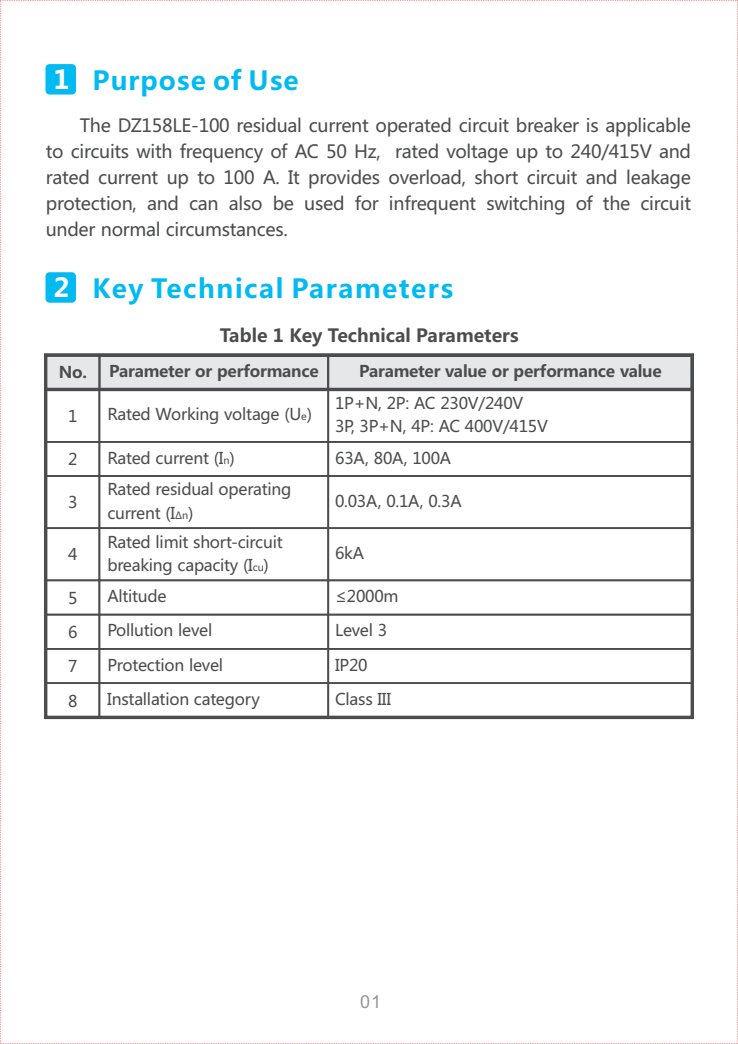
<style>
.page{position:relative;width:738px;height:1044px;background:#fff}
.page>*{position:absolute;margin:0;border:0;box-sizing:border-box;transform-origin:0 0}
.t1{font:700 26px "Microsoft Ya Hei";letter-spacing:.06em;color:#00baf1}
.t2{font:700 26px "Microsoft Ya Hei";letter-spacing:.04em;color:#00baf1}
.t3{font:18px/26px "Microsoft Ya Hei";letter-spacing:-.015em;color:#4b4c4d;text-align:justify}
.t4{font:700 18px "Microsoft Ya Hei";color:#4b4c4d}
.t5{font:18px "Arial";color:#939598}
.t6{font:16px/34.4px "Microsoft Ya Hei";letter-spacing:-.015em;color:#4b4c4d}
.t7{font:700 16px "Microsoft Ya Hei";letter-spacing:-.015em;color:#4b4c4d}
.s1{color:#fff}
.s2{font-size:10px}
</style>
<div class="page">
<div style="left:45px;top:64px;width:31px;height:30px;background:#00baf1;border-radius:4px"></div>
<div style="left:45px;top:272px;width:31px;height:30px;background:#00baf1;border-radius:4px"></div>
<div style="left:48px;top:357px;width:641px;height:30px;background:#e6e7e9"></div>
<div style="left:45px;top:354px;width:55px;height:36px;border:2px solid #4b4c4d"></div>
<div style="left:45px;top:388px;width:55px;height:54px;border:2px solid #4b4c4d"></div>
<div style="left:44px;top:353px;width:649px;height:38px;border:3px solid #4b4c4d"></div>
<div style="left:98px;top:613px;width:231px;height:36px;border:2px solid #4b4c4d"></div>
<div style="left:98px;top:648px;width:231px;height:35px;border:2px solid #4b4c4d"></div>
<div style="left:98px;top:682px;width:231px;height:36px;border:2px solid #4b4c4d"></div>
<div style="left:327px;top:613px;width:365px;height:36px;border:2px solid #4b4c4d"></div>
<div style="left:327px;top:648px;width:365px;height:35px;border:2px solid #4b4c4d"></div>
<div style="left:327px;top:682px;width:365px;height:36px;border:2px solid #4b4c4d"></div>
<div style="left:45px;top:579px;width:55px;height:36px;border:2px solid #4b4c4d"></div>
<div style="left:45px;top:613px;width:55px;height:36px;border:2px solid #4b4c4d"></div>
<div style="left:45px;top:648px;width:55px;height:35px;border:2px solid #4b4c4d"></div>
<div style="left:45px;top:682px;width:55px;height:36px;border:2px solid #4b4c4d"></div>
<div style="left:98px;top:441px;width:231px;height:35px;border:2px solid #4b4c4d"></div>
<div style="left:98px;top:475px;width:231px;height:54px;border:2px solid #4b4c4d"></div>
<div style="left:98px;top:527px;width:231px;height:54px;border:2px solid #4b4c4d"></div>
<div style="left:327px;top:441px;width:365px;height:35px;border:2px solid #4b4c4d"></div>
<div style="left:327px;top:475px;width:365px;height:54px;border:2px solid #4b4c4d"></div>
<div style="left:327px;top:527px;width:365px;height:54px;border:2px solid #4b4c4d"></div>
<div style="left:45px;top:441px;width:55px;height:35px;border:2px solid #4b4c4d"></div>
<div style="left:45px;top:475px;width:55px;height:54px;border:2px solid #4b4c4d"></div>
<div style="left:45px;top:527px;width:55px;height:54px;border:2px solid #4b4c4d"></div>
<h1 class="t2" style="left:53px;top:69px;width:246px"><span class="s1">1</span> Purpose of Use</h1>
<p class="t3" style="left:46px;top:114px;width:646px;text-indent:34px">The DZ158LE-100 residual current operated circuit breaker is applicable to circuits with frequency of AC 50 Hz, rated voltage up to 240/415V and rated current up to 100 A. It provides overload, short circuit and leakage protection, and can also be used for infrequent switching of the circuit under normal circumstances.</p>
<h1 class="t1" style="left:53px;top:277px;width:401px"><span class="s1">2</span> Key Technical Parameters</h1>
<p class="t4" style="left:219px;top:327px;width:300px">Table 1 Key Technical Parameters</p>
<p class="t7" style="left:59px;top:364px;width:261px">No. Parameter or performance</p>
<p class="t7" style="left:359px;top:364px;width:304px">Parameter value or performance value</p>
<p class="t6" style="left:107px;top:398px;width:206px">Rated Working voltage (U<span class="s2">e</span>)</p>
<p class="t6" style="left:335px;top:393px;width:214px;line-height:23.2px">1P+N, 2P: AC 230V/240V<br>3P, 3P+N, 4P: AC 400V/415V</p>
<p class="t6" style="left:335px;top:442px;width:117px">63A, 80A, 100A</p>
<p class="t6" style="left:335px;top:485px;width:128px">0.03A, 0.1A, 0.3A</p>
<p class="t6" style="left:335px;top:537px;width:30px">6kA</p>
<p class="t6" style="left:68px;top:400px;width:11px">1</p>
<p class="t6" style="left:68px;top:443px;width:11px">2</p>
<p class="t6" style="left:68px;top:486px;width:11px">3</p>
<p class="t6" style="left:68px;top:538px;width:11px">4</p>
<p class="t6" style="left:107px;top:443px;width:185px;line-height:31.6px">Rated current (I<span class="s2">n</span>)<br>Rated residual operating</p>
<p class="t6" style="left:107px;top:499px;width:177px;line-height:28.8px">current (I<span class="s2">Δn</span>)<br>Rated limit short-circuit</p>
<p class="t6" style="left:107px;top:549px;width:163px">breaking capacity (I<span class="s2">cu</span>)</p>
<p class="t6" style="left:107px;top:580px;width:154px">Altitude<br>Pollution level<br>Protection level<br>Installation category</p>
<p class="t6" style="left:68px;top:581px;width:11px;text-align:justify">5<br>6<br>7<br>8</p>
<p class="t6" style="left:335px;top:580px;width:65px">≤2000m<br>Level 3<br>IP20<br>Class III</p>
<p class="t5" style="left:360px;top:994px;width:23px">01</p>
</div>
